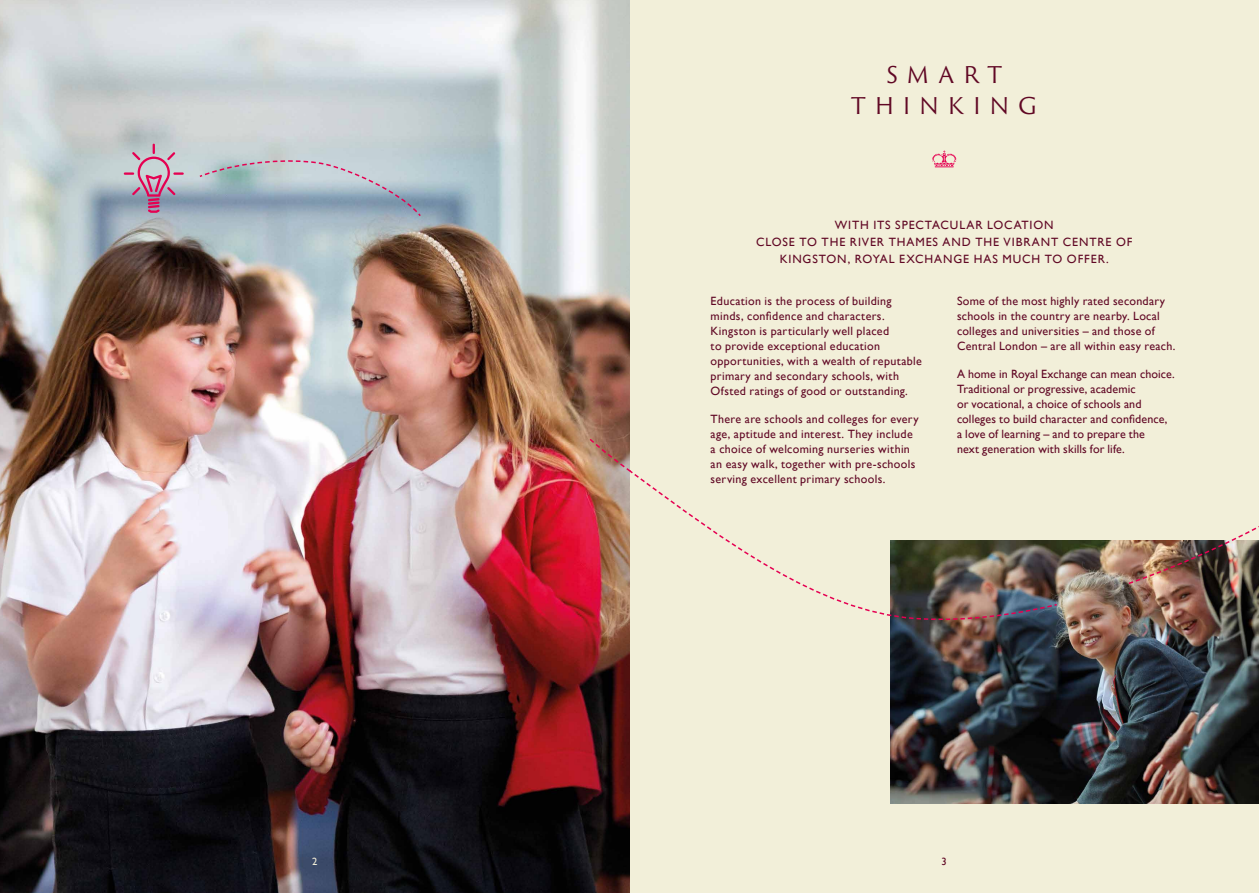
<style>
.page{position:relative;width:1259px;height:893px;background:#fff}
.page>*{position:absolute;margin:0;border:0;box-sizing:border-box;transform-origin:0 0}
.t1{font:22.5px/31.5px "Trajan Sans Pro";letter-spacing:.37em;color:#600724;text-align:center}
.t2{font:12px/15px "Gill Sans";letter-spacing:.025em;color:#600724}
.t3{font:12px/16.8px "Gill Sans";letter-spacing:.075em;color:#600724;text-align:center}
.t4{font:10.5px "Gill Sans";color:#600724}
.t5{font:10.5px "Gill Sans";color:#f2efd9}
</style>
<div class="page">
<div style="left:629px;top:0;width:630px;height:893px;background:#f2efd9"></div>
<img style="left:891px;top:540px;width:368px;height:264px">
<svg style="left:932px;top:151px;width:24px;height:16px"></svg>
<svg style="left:922px;top:620px;width:133px;height:1px"></svg>
<img style="left:916px;top:540px;width:142px;height:80px">
<img style="left:1127px;top:526px;width:132px;height:59px">
<img style="left:0;top:0;width:629px;height:893px">
<svg style="left:588px;top:438px;width:328px;height:182px"></svg>
<svg style="left:124px;top:144px;width:60px;height:69px;background:#b7a2b4"></svg>
<svg style="left:198px;top:159px;width:224px;height:59px;background:#a6b5c2"></svg>
<p class="t5" style="left:312px;top:855px;width:7px">2</p>
<h1 class="t1" style="left:851px;top:59px;width:188px">SMART<br>THINKING</h1>
<p class="t3" style="left:756px;top:216px;width:378px">WITH ITS SPECTACULAR LOCATION<br>CLOSE TO THE RIVER THAMES AND THE VIBRANT CENTRE OF<br>KINGSTON, ROYAL EXCHANGE HAS MUCH TO OFFER.</p>
<p class="t2" style="left:710px;top:293px;width:213px">Education is the process of building minds, confidence and characters.<br>Kingston is particularly well placed<br>to provide exceptional education opportunities, with a wealth of reputable primary and secondary schools, with Ofsted ratings of good or outstanding.</p>
<p class="t2" style="left:710px;top:411px;width:209px">There are schools and colleges for every age, aptitude and interest. They include a choice of welcoming nurseries within an easy walk, together with pre-schools serving excellent primary schools.</p>
<p class="t2" style="left:957px;top:293px;width:220px">Some of the most highly rated secondary schools in the country are nearby. Local colleges and universities – and those of Central London – are all within easy reach.</p>
<p class="t2" style="left:957px;top:366px;width:219px">A home in Royal Exchange can mean choice.<br>Traditional or progressive, academic<br>or vocational, a choice of schools and colleges to build character and confidence, a love of learning – and to prepare the<br>next generation with skills for life.</p>
<p class="t4" style="left:941px;top:855px;width:7px">3</p>
</div>
